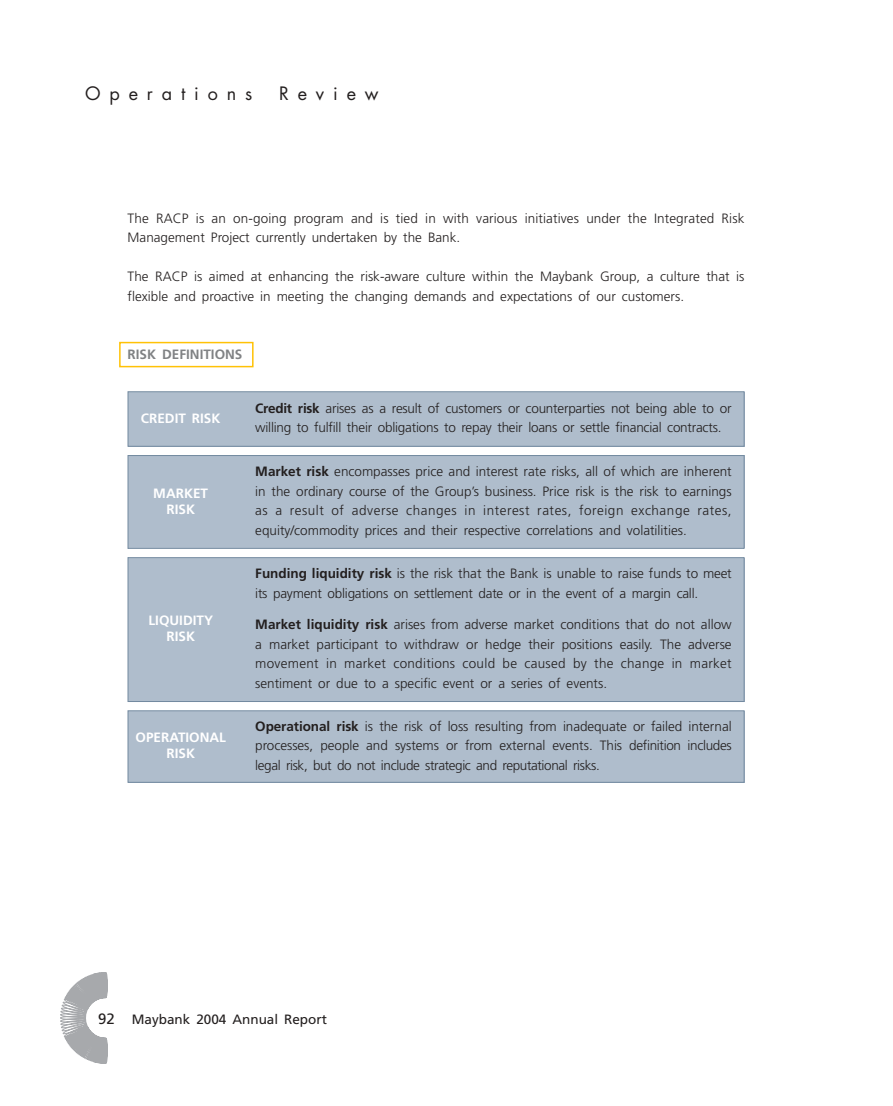
<style>
.page{position:relative;width:893px;height:1106px;background:#fff}
.page>*{position:absolute;margin:0;border:0;box-sizing:border-box;transform-origin:0 0}
.t1{font:18px "Futura";letter-spacing:.495em;color:#231f1f}
.t2{font:300 13.5px/19.5px "Frutiger";color:#231f1f}
.t3{font:700 13.5px/16.2px "Frutiger";color:#fff;text-align:center}
.t4{font:13.5px "Frutiger";color:#231f1f}
.t5{font:700 13.5px "Frutiger";color:#808284}
.s1{font-weight:700}
.s2{font-size:15px}
</style>
<div class="page">
<svg style="left:60px;top:972px;width:48px;height:91px"></svg>
<div style="left:119px;top:342px;width:134px;height:25px;border:2px solid #ffc206"></div>
<div style="left:128px;top:392px;width:616px;height:54px;background:#afbdcc"></div>
<div style="left:128px;top:391px;width:616px;height:55px;border:1px solid #738aa0"></div>
<div style="left:128px;top:455px;width:616px;height:93px;background:#afbdcc"></div>
<div style="left:128px;top:455px;width:616px;height:94px;border:1px solid #738aa0"></div>
<div style="left:128px;top:557px;width:616px;height:144px;background:#afbdcc"></div>
<div style="left:128px;top:557px;width:616px;height:145px;border:1px solid #738aa0"></div>
<div style="left:128px;top:710px;width:616px;height:72px;background:#afbdcc"></div>
<div style="left:128px;top:710px;width:616px;height:72px;border:1px solid #738aa0"></div>
<h1 class="t1" style="left:85px;top:85px;width:169px">Operations</h1>
<h1 class="t1" style="left:279px;top:85px;width:101px">Review</h1>
<p class="t2" style="left:128px;top:209px;width:618px">The RACP is an on-going program and is tied in with various initiatives under the Integrated Risk<br>Management Project currently undertaken by the Bank.</p>
<p class="t2" style="left:128px;top:268px;width:618px">The RACP is aimed at enhancing the risk-aware culture within the Maybank Group, a culture that is flexible and proactive in meeting the changing demands and expectations of our customers.</p>
<p class="t5" style="left:128px;top:349px;width:116px">RISK DEFINITIONS</p>
<p class="t3" style="left:141px;top:411px;width:81px">CREDIT RISK</p>
<p class="t3" style="left:153px;top:486px;width:56px">MARKET<br>RISK</p>
<p class="t3" style="left:148px;top:613px;width:66px">LIQUIDITY<br>RISK</p>
<p class="t3" style="left:135px;top:730px;width:92px">OPERATIONAL<br>RISK</p>
<p class="t2" style="left:255px;top:399px;width:478px"><span class="s1">Credit risk</span> arises as a result of customers or counterparties not being able to or willing to fulfill their obligations to repay their loans or settle financial contracts.</p>
<p class="t2" style="left:255px;top:463px;width:478px;text-align:justify"><span class="s1">Market risk</span> encompasses price and interest rate risks, all of which are inherent in the ordinary course of the Group’s business. Price risk is the risk to earnings as a result of adverse changes in interest rates, foreign exchange rates, equity/commodity prices and their respective correlations and volatilities.</p>
<p class="t2" style="left:255px;top:565px;width:478px"><span class="s1">Funding liquidity risk</span> is the risk that the Bank is unable to raise funds to meet its payment obligations on settlement date or in the event of a margin call.</p>
<p class="t2" style="left:255px;top:616px;width:478px;text-align:justify"><span class="s1">Market liquidity risk</span> arises from adverse market conditions that do not allow a market participant to withdraw or hedge their positions easily. The adverse movement in market conditions could be caused by the change in market sentiment or due to a specific event or a series of events.</p>
<p class="t2" style="left:255px;top:717px;width:478px;text-align:justify"><span class="s1">Operational risk</span> is the risk of loss resulting from inadequate or failed internal processes, people and systems or from external events. This definition includes legal risk, but do not include strategic and reputational risks.</p>
<p class="t4" style="left:98px;top:1013px;width:230px"><span class="s2">92</span> Maybank 2004 Annual Report</p>
</div>
